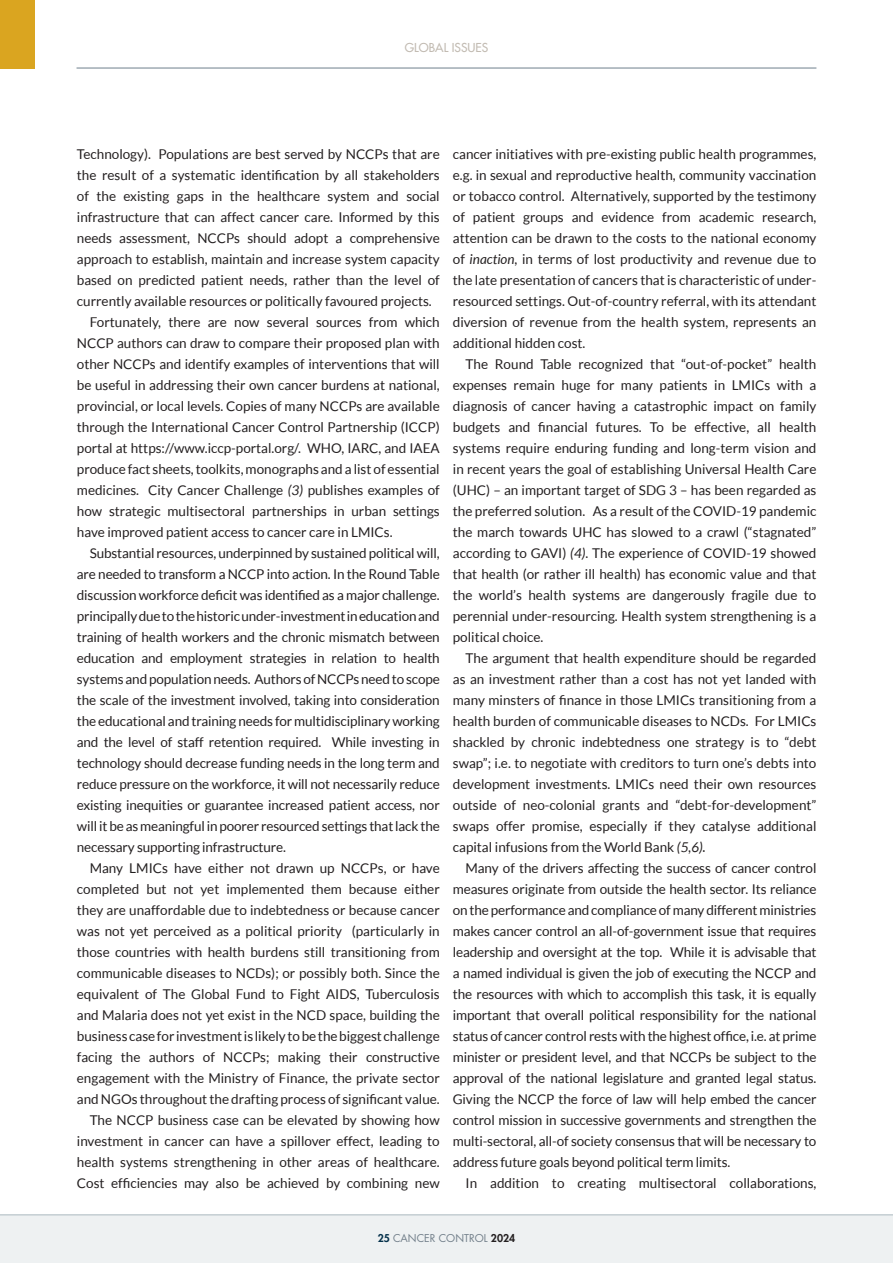
<style>
.page{position:relative;width:893px;height:1263px;background:#fff}
.page>*{position:absolute;margin:0;border:0;box-sizing:border-box;transform-origin:0 0}
.COPY_Indented{font:13.5px/21px "Lato";color:#231f20;text-align:justify}
.t1{font:500 12px "Futura Std";color:#c2bbb2}
.t2{font:10.5px "Futura Std";color:#727f8a}
.s1{font-style:italic}
.s2{font-weight:800;color:#04314b}
.s3{font-weight:800;color:#231f20}
</style>
<div class="page">
<div style="left:0;top:1214px;width:893px;height:49px;background:#eef1f2"></div>
<div style="left:0;top:0;width:34px;height:69px;background:#daa520"></div>
<hr style="left:77px;top:67px;width:739px;height:2px;background:#9faab2">
<hr style="left:0;top:1214px;width:893px;height:1px;background:#c5ced3">
<p class="t1" style="left:405px;top:40px;width:85px">GLOBAL ISSUES</p>
<p class="COPY_Indented" style="left:77px;top:144px;width:364px">Technology). Populations are best served by NCCPs that are the result of a systematic identification by all stakeholders of the existing gaps in the healthcare system and social infrastructure that can affect cancer care. Informed by this needs assessment, NCCPs should adopt a comprehensive approach to establish, maintain and increase system capacity based on predicted patient needs, rather than the level of currently available resources or politically favoured projects.</p>
<p class="COPY_Indented" style="left:77px;top:312px;width:364px;text-indent:13px">Fortunately, there are now several sources from which NCCP authors can draw to compare their proposed plan with other NCCPs and identify examples of interventions that will be useful in addressing their own cancer burdens at national, provincial, or local levels. Copies of many NCCPs are available through the International Cancer Control Partnership (ICCP) portal at https://www.iccp-portal.org/. WHO, IARC, and IAEA produce fact sheets, toolkits, monographs and a list of essential medicines. City Cancer Challenge <span class="s1">(3)</span> publishes examples of how strategic multisectoral partnerships in urban settings have improved patient access to cancer care in LMICs.</p>
<p class="COPY_Indented" style="left:77px;top:543px;width:364px;text-indent:13px">Substantial resources, underpinned by sustained political will, are needed to transform a NCCP into action. In the Round Table discussion workforce deficit was identified as a major challenge. principally due to the historic under-investment in education and training of health workers and the chronic mismatch between education and employment strategies in relation to health systems and population needs. Authors of NCCPs need to scope the scale of the investment involved, taking into consideration the educational and training needs for multidisciplinary working and the level of staff retention required. While investing in technology should decrease funding needs in the long term and reduce pressure on the workforce, it will not necessarily reduce existing inequities or guarantee increased patient access, nor will it be as meaningful in poorer resourced settings that lack the necessary supporting infrastructure.</p>
<p class="COPY_Indented" style="left:77px;top:858px;width:364px;text-indent:13px">Many LMICs have either not drawn up NCCPs, or have completed but not yet implemented them because either they are unaffordable due to indebtedness or because cancer was not yet perceived as a political priority (particularly in those countries with health burdens still transitioning from communicable diseases to NCDs); or possibly both. Since the equivalent of The Global Fund to Fight AIDS, Tuberculosis and Malaria does not yet exist in the NCD space, building the business case for investment is likely to be the biggest challenge facing the authors of NCCPs; making their constructive engagement with the Ministry of Finance, the private sector and NGOs throughout the drafting process of significant value.</p>
<p class="COPY_Indented" style="left:77px;top:1110px;width:364px;text-indent:13px">The NCCP business case can be elevated by showing how investment in cancer can have a spillover effect, leading to health systems strengthening in other areas of healthcare.<br>Cost efficiencies may also be achieved by combining new</p>
<p class="COPY_Indented" style="left:453px;top:144px;width:365px">cancer initiatives with pre-existing public health programmes, e.g. in sexual and reproductive health, community vaccination or tobacco control. Alternatively, supported by the testimony of patient groups and evidence from academic research, attention can be drawn to the costs to the national economy of <span class="s1">inaction</span>, in terms of lost productivity and revenue due to the late presentation of cancers that is characteristic of under&shy;resourced settings. Out-of-country referral, with its attendant diversion of revenue from the health system, represents an additional hidden cost.</p>
<p class="COPY_Indented" style="left:453px;top:354px;width:365px;text-indent:13px">The Round Table recognized that “out-of-pocket” health expenses remain huge for many patients in LMICs with a diagnosis of cancer having a catastrophic impact on family budgets and financial futures. To be effective, all health systems require enduring funding and long-term vision and in recent years the goal of establishing Universal Health Care (UHC) – an important target of SDG 3 – has been regarded as the preferred solution. As a result of the COVID-19 pandemic the march towards UHC has slowed to a crawl (“stagnated” according to GAVI) <span class="s1">(4)</span>. The experience of COVID-19 showed that health (or rather ill health) has economic value and that the world’s health systems are dangerously fragile due to perennial under-resourcing. Health system strengthening is a political choice.</p>
<p class="COPY_Indented" style="left:453px;top:648px;width:365px;text-indent:13px">The argument that health expenditure should be regarded as an investment rather than a cost has not yet landed with many minsters of finance in those LMICs transitioning from a health burden of communicable diseases to NCDs. For LMICs shackled by chronic indebtedness one strategy is to “debt swap”; i.e. to negotiate with creditors to turn one’s debts into development investments. LMICs need their own resources outside of neo-colonial grants and “debt-for-development” swaps offer promise, especially if they catalyse additional capital infusions from the World Bank <span class="s1">(5,6).</span></p>
<p class="COPY_Indented" style="left:453px;top:858px;width:365px;text-indent:13px">Many of the drivers affecting the success of cancer control measures originate from outside the health sector. Its reliance on the performance and compliance of many different ministries makes cancer control an all-of-government issue that requires leadership and oversight at the top. While it is advisable that a named individual is given the job of executing the NCCP and the resources with which to accomplish this task, it is equally important that overall political responsibility for the national status of cancer control rests with the highest office, i.e. at prime minister or president level, and that NCCPs be subject to the approval of the national legislature and granted legal status.<br>Giving the NCCP the force of law will help embed the cancer control mission in successive governments and strengthen the multi-sectoral, all-of society consensus that will be necessary to address future goals beyond political term limits.</p>
<p class="COPY_Indented" style="left:466px;top:1173px;width:352px">In addition to creating multisectoral collaborations,</p>
<p class="t2" style="left:378px;top:1231px;width:139px"><span class="s2">25</span> CANCER CONTROL <span class="s3">2024</span></p>
</div>
